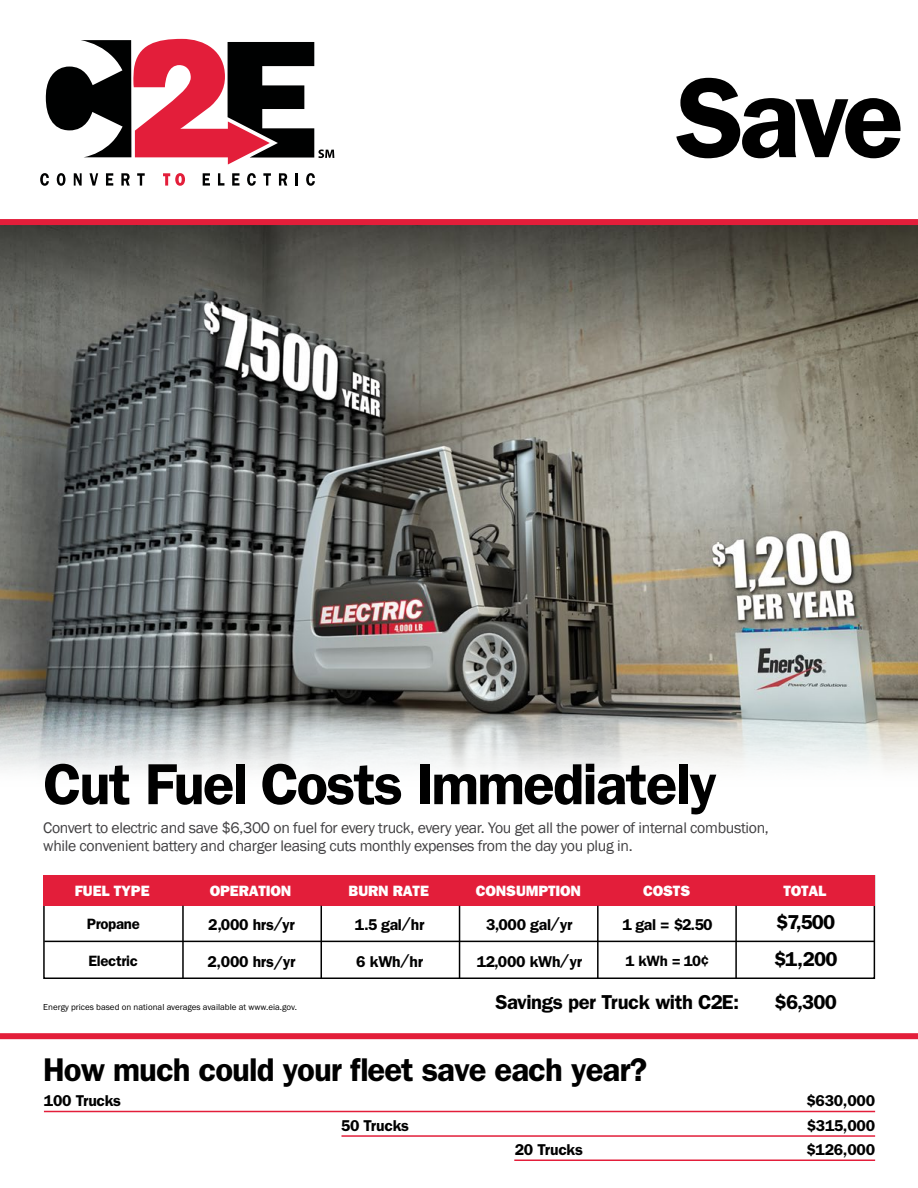
<style>
.page{position:relative;width:918px;height:1188px;background:#fff}
.page>*{position:absolute;margin:0;border:0;box-sizing:border-box;transform-origin:0 0}
.t1{font:600 114px "Franklin Gothic";color:#000}
.t2{font:600 58.2px "Franklin Gothic";letter-spacing:-.03em;color:#000}
.t3{font:600 33px "Franklin Gothic";letter-spacing:-.03em;color:#000}
.t4{font:600 20.25px/43.2px "Franklin Gothic";letter-spacing:-.02em;color:#000}
.t5{font:15.75px/18px "Franklin Gothic";letter-spacing:-.02em;color:#414042}
.t6{font:600 15.75px/24.3px "Franklin Gothic";letter-spacing:-.02em;color:#000;text-align:justify}
.t7{font:800 15px "Franklin Gothic";letter-spacing:-.01em;color:#fff}
.t8{font:600 15px "Franklin Gothic";letter-spacing:-.02em;color:#000}
.t9{font:9px "Franklin Got ITC";color:#000}
</style>
<div class="page">
<img style="left:0;top:225px;width:918px;height:546px">
<div style="left:0;top:219px;width:918px;height:6px;background:#e31e3a"></div>
<div style="left:0;top:1033px;width:918px;height:6px;background:#e31e3a"></div>
<svg style="left:40px;top:173px;width:9px;height:13px"></svg>
<svg style="left:57px;top:173px;width:9px;height:13px"></svg>
<svg style="left:74px;top:173px;width:8px;height:13px"></svg>
<svg style="left:89px;top:173px;width:9px;height:13px"></svg>
<svg style="left:106px;top:173px;width:7px;height:13px"></svg>
<svg style="left:121px;top:173px;width:9px;height:13px"></svg>
<svg style="left:137px;top:173px;width:8px;height:13px"></svg>
<svg style="left:163px;top:173px;width:22px;height:13px"></svg>
<svg style="left:203px;top:173px;width:7px;height:13px"></svg>
<svg style="left:218px;top:173px;width:6px;height:13px"></svg>
<svg style="left:232px;top:173px;width:8px;height:13px"></svg>
<svg style="left:247px;top:173px;width:9px;height:13px"></svg>
<svg style="left:263px;top:173px;width:8px;height:13px"></svg>
<svg style="left:279px;top:173px;width:8px;height:13px"></svg>
<svg style="left:296px;top:173px;width:2px;height:13px"></svg>
<svg style="left:306px;top:173px;width:9px;height:13px"></svg>
<svg style="left:46px;top:39px;width:288px;height:126px"></svg>
<hr style="left:44px;top:1111px;width:831px;height:1px;background:#e31e3a">
<hr style="left:341px;top:1135px;width:534px;height:2px;background:#e31e3a">
<hr style="left:514px;top:1160px;width:361px;height:1px;background:#e31e3a">
<div style="left:43px;top:875px;width:832px;height:104px;border:2px solid #000"></div>
<div style="left:43px;top:875px;width:832px;height:31px;background:#e31e3a"></div>
<hr style="left:182px;top:906px;width:2px;height:73px;background:#000">
<hr style="left:321px;top:906px;width:1px;height:73px;background:#000">
<hr style="left:459px;top:906px;width:1px;height:73px;background:#000">
<hr style="left:597px;top:906px;width:2px;height:73px;background:#000">
<hr style="left:44px;top:941px;width:830px;height:1px;background:#000">
<hr style="left:735px;top:906px;width:2px;height:73px;background:#000">
<h1 class="t1" style="left:676px;top:51px;width:229px">Save</h1>
<h2 class="t2" style="left:43px;top:750px;width:675px">Cut Fuel Costs Immediately</h2>
<p class="t5" style="left:43px;top:819px;width:727px">Convert to electric and save $6,300 on fuel for every truck, every year. You get all the power of internal combustion, while convenient battery and charger leasing cuts monthly expenses from the day you plug in.</p>
<p class="t7" style="left:75px;top:882px;width:76px">FUEL TYPE</p>
<p class="t7" style="left:210px;top:882px;width:83px">OPERATION</p>
<p class="t7" style="left:349px;top:882px;width:82px">BURN RATE</p>
<p class="t7" style="left:476px;top:882px;width:107px">CONSUMPTION</p>
<p class="t7" style="left:643px;top:882px;width:49px">COSTS</p>
<p class="t7" style="left:783px;top:882px;width:44px">TOTAL</p>
<p class="t8" style="left:87px;top:915px;width:55px">Propane</p>
<p class="t6" style="left:208px;top:912px;width:88px">2,000 hrs/yr</p>
<p class="t6" style="left:355px;top:912px;width:71px">1.5 gal/hr</p>
<p class="t6" style="left:486px;top:912px;width:88px">3,000 gal/yr</p>
<p class="t6" style="left:623px;top:912px;width:91px">1 gal = $2.50</p>
<p class="t4" style="left:776px;top:901px;width:61px">$7,500</p>
<p class="t8" style="left:88px;top:952px;width:51px">Electric</p>
<p class="t6" style="left:207px;top:949px;width:90px">2,000 hrs/yr</p>
<p class="t6" style="left:477px;top:949px;width:107px">12,000 kWh/yr</p>
<p class="t8" style="left:626px;top:952px;width:85px">1 kWh = 10¢</p>
<p class="t4" style="left:495px;top:981px;width:245px">Savings per Truck with C2E:</p>
<p class="t6" style="left:356px;top:949px;width:68px">6 kWh/hr</p>
<p class="t4" style="left:774px;top:938px;width:65px">$1,200 $6,300</p>
<p class="t9" style="left:43px;top:1002px;width:255px">Energy prices based on national averages available at www.eia.gov.</p>
<h3 class="t3" style="left:43px;top:1050px;width:606px">How much could your fleet save each year?</h3>
<p class="t6" style="left:44px;top:1089px;width:79px">100 Trucks</p>
<p class="t6" style="left:341px;top:1113px;width:70px">50 Trucks</p>
<p class="t6" style="left:515px;top:1138px;width:70px">20 Trucks</p>
<p class="t6" style="left:806px;top:1089px;width:70px">$630,000 $315,000 $126,000</p>
</div>
